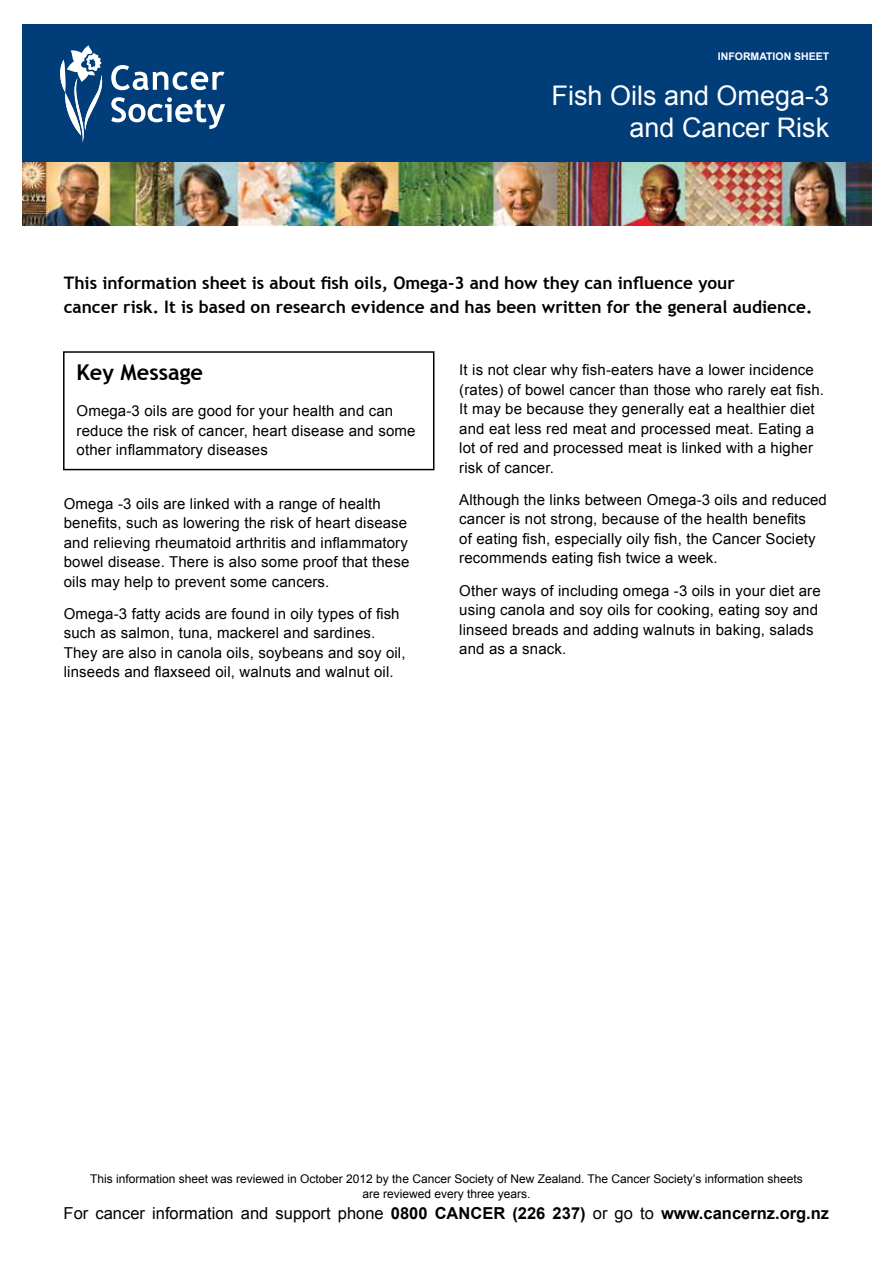
<style>
.page{position:relative;width:893px;height:1263px;background:#fff}
.page>*{position:absolute;margin:0;border:0;box-sizing:border-box;transform-origin:0 0}
.t1{font:27px/32.4px "Arial";color:#fff;text-align:right}
.t2{font:700 21.75px "Trebuchet MS";color:#000}
.t3{font:700 17.25px/24px "Trebuchet MS";color:#000}
.t4{font:16.5px "Arial";color:#000}
.t5{font:15px/19.5px "Arial";letter-spacing:.01em;color:#000}
.t6{font:12px/15px "Arial";color:#000;text-align:center}
.t7{font:700 10.5px "Arial";color:#fff}
.s1{font-weight:700}
</style>
<div class="page">
<div style="left:22px;top:24px;width:850px;height:201px;background:#003d79"></div>
<img style="left:22px;top:162px;width:850px;height:63px">
<svg style="left:60px;top:45px;width:43px;height:98px"></svg>
<svg style="left:111px;top:97px;width:114px;height:32px"></svg>
<svg style="left:111px;top:65px;width:113px;height:25px"></svg>
<div style="left:63px;top:351px;width:371px;height:119px;border:2px solid #000"></div>
<p class="t7" style="left:718px;top:49px;width:113px">INFORMATION SHEET</p>
<h1 class="t1" style="left:552px;top:80px;width:279px">Fish Oils and Omega-3 and Cancer Risk</h1>
<p class="t3" style="left:64px;top:271px;width:750px">This information sheet is about fish oils, Omega-3 and how they can influence your<br>cancer risk. It is based on research evidence and has been written for the general audience.</p>
<h2 class="t2" style="left:77px;top:358px;width:128px">Key Message</h2>
<p class="t5" style="left:77px;top:401px;width:341px">Omega-3 oils are good for your health and can reduce the risk of cancer, heart disease and some other inflammatory diseases</p>
<p class="t5" style="left:64px;top:494px;width:347px">Omega -3 oils are linked with a range of health benefits, such as lowering the risk of heart disease and relieving rheumatoid arthritis and inflammatory bowel disease. There is also some proof that these oils may help to prevent some cancers.</p>
<p class="t5" style="left:64px;top:604px;width:343px">Omega-3 fatty acids are found in oily types of fish such as salmon, tuna, mackerel and sardines.<br>They are also in canola oils, soybeans and soy oil, linseeds and flaxseed oil, walnuts and walnut oil.</p>
<p class="t5" style="left:459px;top:360px;width:366px">It is not clear why fish-eaters have a lower incidence (rates) of bowel cancer than those who rarely eat fish.<br>It may be because they generally eat a healthier diet and eat less red meat and processed meat. Eating a lot of red and processed meat is linked with a higher risk of cancer.</p>
<p class="t5" style="left:459px;top:490px;width:369px">Although the links between Omega-3 oils and reduced cancer is not strong, because of the health benefits<br>of eating fish, especially oily fish, the Cancer Society recommends eating fish twice a week.</p>
<p class="t5" style="left:459px;top:581px;width:363px">Other ways of including omega -3 oils in your diet are using canola and soy oils for cooking, eating soy and linseed breads and adding walnuts in baking, salads and as a snack.</p>
<p class="t6" style="left:90px;top:1171px;width:714px">This information sheet was reviewed in October 2012 by the Cancer Society of New Zealand. The Cancer Society’s information sheets are reviewed every three years.</p>
<p class="t4" style="left:64px;top:1203px;width:767px">For cancer information and support phone <span class="s1">0800 CANCER (226 237)</span> or go to <span class="s1">www.cancernz.org.nz</span></p>
</div>
